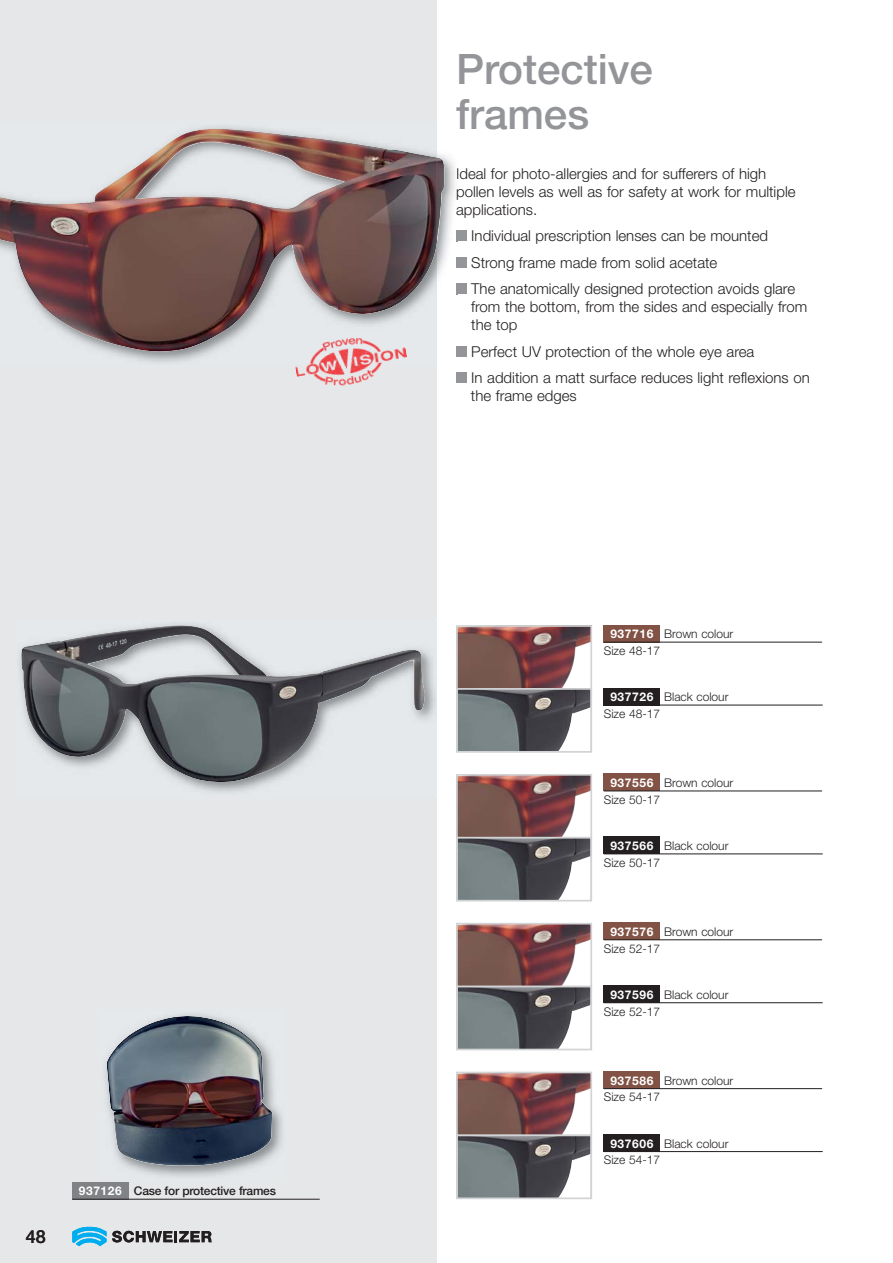
<style>
.page{position:relative;width:893px;height:1263px;background:#fff}
.page>*{position:absolute;margin:0;border:0;box-sizing:border-box;transform-origin:0 0}
.t1{font:500 42px/45px "Helvetica Neue";color:#939598}
.t2{font:500 18px "Helvetica Neue";color:#231f20}
.t3{font:300 15px/18px "Helvetica Neue";color:#231f20}
.t4{font:300 12px/16.6px "Helvetica Neue";color:#231f20}
.t5{font:500 12px "Helvetica Neue";letter-spacing:-.02em;color:#231f20}
.s1{font-weight:700;color:#fff}
</style>
<div class="page">
<div style="left:0;top:0;width:437px;height:1263px;background:#e6e7e8"></div>
<svg style="left:72px;top:1227px;width:140px;height:19px"></svg>
<div style="left:456px;top:230px;width:11px;height:11px;background:#939598"></div>
<div style="left:456px;top:257px;width:11px;height:11px;background:#939598"></div>
<div style="left:456px;top:284px;width:11px;height:10px;background:#939598"></div>
<div style="left:456px;top:346px;width:11px;height:11px;background:#939598"></div>
<div style="left:456px;top:373px;width:11px;height:10px;background:#939598"></div>
<img style="left:0;top:126px;width:457px;height:237px">
<img style="left:437px;top:157px;width:8px;height:86px">
<img style="left:87px;top:129px;width:250px;height:178px">
<img style="left:337px;top:140px;width:100px;height:175px">
<img style="left:0;top:196px;width:87px;height:111px">
<img style="left:37px;top:307px;width:300px;height:44px">
<img style="left:19px;top:623px;width:417px;height:170px">
<img style="left:21px;top:625px;width:303px;height:157px">
<img style="left:324px;top:649px;width:101px;height:63px">
<img style="left:291px;top:326px;width:120px;height:60px">
<img style="left:459px;top:628px;width:130px;height:59px">
<div style="left:456px;top:625px;width:136px;height:65px;border:2px solid #d1d3d4"></div>
<svg style="left:459px;top:691px;width:130px;height:59px;background:#6d7174"></svg>
<div style="left:456px;top:688px;width:136px;height:65px;border:2px solid #d1d3d4"></div>
<img style="left:459px;top:777px;width:130px;height:58px">
<div style="left:456px;top:774px;width:136px;height:64px;border:2px solid #d1d3d4"></div>
<svg style="left:459px;top:840px;width:130px;height:58px;background:#6d7174"></svg>
<div style="left:456px;top:837px;width:136px;height:64px;border:2px solid #d1d3d4"></div>
<img style="left:459px;top:926px;width:130px;height:58px">
<div style="left:456px;top:923px;width:136px;height:64px;border:2px solid #d1d3d4"></div>
<svg style="left:459px;top:989px;width:130px;height:58px;background:#6d7174"></svg>
<div style="left:456px;top:986px;width:136px;height:64px;border:2px solid #d1d3d4"></div>
<img style="left:459px;top:1074px;width:130px;height:59px">
<div style="left:456px;top:1071px;width:136px;height:65px;border:2px solid #d1d3d4"></div>
<svg style="left:459px;top:1137px;width:130px;height:59px;background:#6d7074"></svg>
<div style="left:456px;top:1134px;width:136px;height:65px;border:2px solid #d1d3d4"></div>
<div style="left:604px;top:625px;width:56px;height:17px;background:#825345"></div>
<hr style="left:604px;top:642px;width:218px;height:1px;background:#231f20">
<div style="left:604px;top:688px;width:56px;height:17px;background:#231f20"></div>
<hr style="left:604px;top:705px;width:219px;height:1px;background:#231f20">
<div style="left:604px;top:774px;width:56px;height:17px;background:#825345"></div>
<hr style="left:604px;top:791px;width:218px;height:1px;background:#231f20">
<div style="left:604px;top:837px;width:56px;height:17px;background:#231f20"></div>
<hr style="left:604px;top:854px;width:219px;height:1px;background:#231f20">
<div style="left:604px;top:923px;width:56px;height:17px;background:#825345"></div>
<hr style="left:604px;top:939px;width:218px;height:1px;background:#231f20">
<div style="left:604px;top:986px;width:56px;height:17px;background:#231f20"></div>
<hr style="left:604px;top:1002px;width:219px;height:1px;background:#231f20">
<div style="left:604px;top:1071px;width:56px;height:18px;background:#825345"></div>
<hr style="left:604px;top:1088px;width:218px;height:1px;background:#231f20">
<div style="left:604px;top:1134px;width:56px;height:17px;background:#231f20"></div>
<hr style="left:604px;top:1151px;width:219px;height:1px;background:#231f20">
<img style="left:105px;top:1013px;width:178px;height:164px">
<img style="left:107px;top:1016px;width:165px;height:150px">
<div style="left:72px;top:1182px;width:56px;height:17px;background:#808285"></div>
<hr style="left:72px;top:1199px;width:248px;height:1px;background:#231f20">
<p class="t2" style="left:26px;top:1230px;width:22px">48</p>
<p class="t5" style="left:79px;top:1187px;width:199px"><span class="s1">937126</span> Case for protective frames</p>
<h1 class="t1" style="left:456px;top:50px;width:198px">Protective frames</h1>
<p class="t3" style="left:456px;top:166px;width:341px">Ideal for photo-allergies and for sufferers of high pollen levels as well as for safety at work for multiple applications.</p>
<p class="t3" style="left:471px;top:224px;width:325px;line-height:26.5px">Individual prescription lenses can be mounted<br>Strong frame made from solid acetate<br>The anatomically designed protection avoids glare</p>
<p class="t3" style="left:471px;top:299px;width:337px">from the bottom, from the sides and especially from the top</p>
<p class="t3" style="left:471px;top:339px;width:340px;line-height:26.5px">Perfect UV protection of the whole eye area<br>In addition a matt surface reduces light reflexions on</p>
<p class="t3" style="left:471px;top:388px;width:107px">the frame edges</p>
<p class="t4" style="left:604px;top:627px;width:131px;text-indent:7px"><span class="s1">937716</span> Brown colour<br>Size 48-17</p>
<p class="t4" style="left:604px;top:690px;width:126px;text-indent:7px"><span class="s1">937726</span> Black colour<br>Size 48-17</p>
<p class="t4" style="left:604px;top:776px;width:131px;text-indent:7px"><span class="s1">937556</span> Brown colour<br>Size 50-17</p>
<p class="t4" style="left:604px;top:838px;width:126px;text-indent:7px"><span class="s1">937566</span> Black colour<br>Size 50-17</p>
<p class="t4" style="left:604px;top:924px;width:131px;text-indent:7px"><span class="s1">937576</span> Brown colour<br>Size 52-17</p>
<p class="t4" style="left:604px;top:987px;width:126px;text-indent:7px"><span class="s1">937596</span> Black colour<br>Size 52-17</p>
<p class="t4" style="left:604px;top:1073px;width:131px;text-indent:7px"><span class="s1">937586</span> Brown colour<br>Size 54-17</p>
<p class="t4" style="left:604px;top:1136px;width:126px;text-indent:7px"><span class="s1">937606</span> Black colour<br>Size 54-17</p>
</div>
